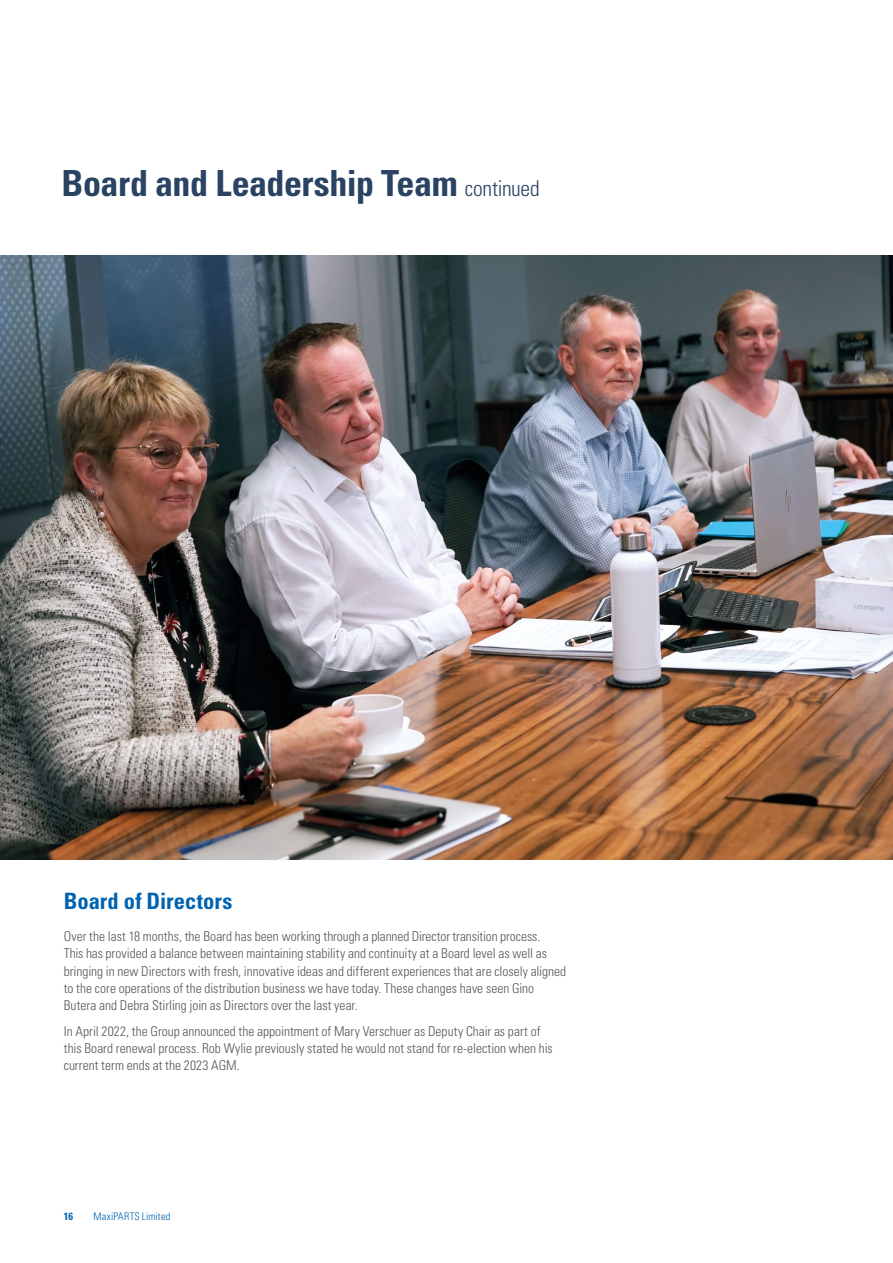
<style>
.page{position:relative;width:893px;height:1263px;background:#fff}
.page>*{position:absolute;margin:0;border:0;box-sizing:border-box;transform-origin:0 0}
.t1{font:700 condensed 36px "Univers LT Std";letter-spacing:-.015em;color:#2a4363}
.t2{font:700 condensed 22.5px "Univers LT Std";color:#0063af}
.t3{font:300 condensed 13.5px/17.2px "Univers LT Std";color:#575756}
.t4{font:300 condensed 10.5px "Univers LT Std";letter-spacing:.015em;color:#0063af}
.t5{font:700 condensed 10.5px "Univers LT Std";color:#0063af}
.s1{font-weight:300;font-size:21.75px}
</style>
<div class="page">
<img style="left:0;top:255px;width:893px;height:604px">
<h1 class="t1" style="left:62px;top:161px;width:480px">Board and Leadership Team <span class="s1">continued</span></h1>
<h2 class="t2" style="left:64px;top:887px;width:170px">Board of Directors</h2>
<p class="t3" style="left:64px;top:928px;width:504px">Over the last 18 months, the Board has been working through a planned Director transition process.<br>This has provided a balance between maintaining stability and continuity at a Board level as well as bringing in new Directors with fresh, innovative ideas and different experiences that are closely aligned to the core operations of the distribution business we have today. These changes have seen Gino Butera and Debra Stirling join as Directors over the last year.</p>
<p class="t3" style="left:64px;top:1022px;width:491px">In April 2022, the Group announced the appointment of Mary Verschuer as Deputy Chair as part of this Board renewal process. Rob Wylie previously stated he would not stand for re-election when his current term ends at the 2023 AGM.</p>
<p class="t5" style="left:64px;top:1209px;width:11px">16</p>
<p class="t4" style="left:94px;top:1209px;width:79px">MaxiPARTS Limited</p>
</div>
